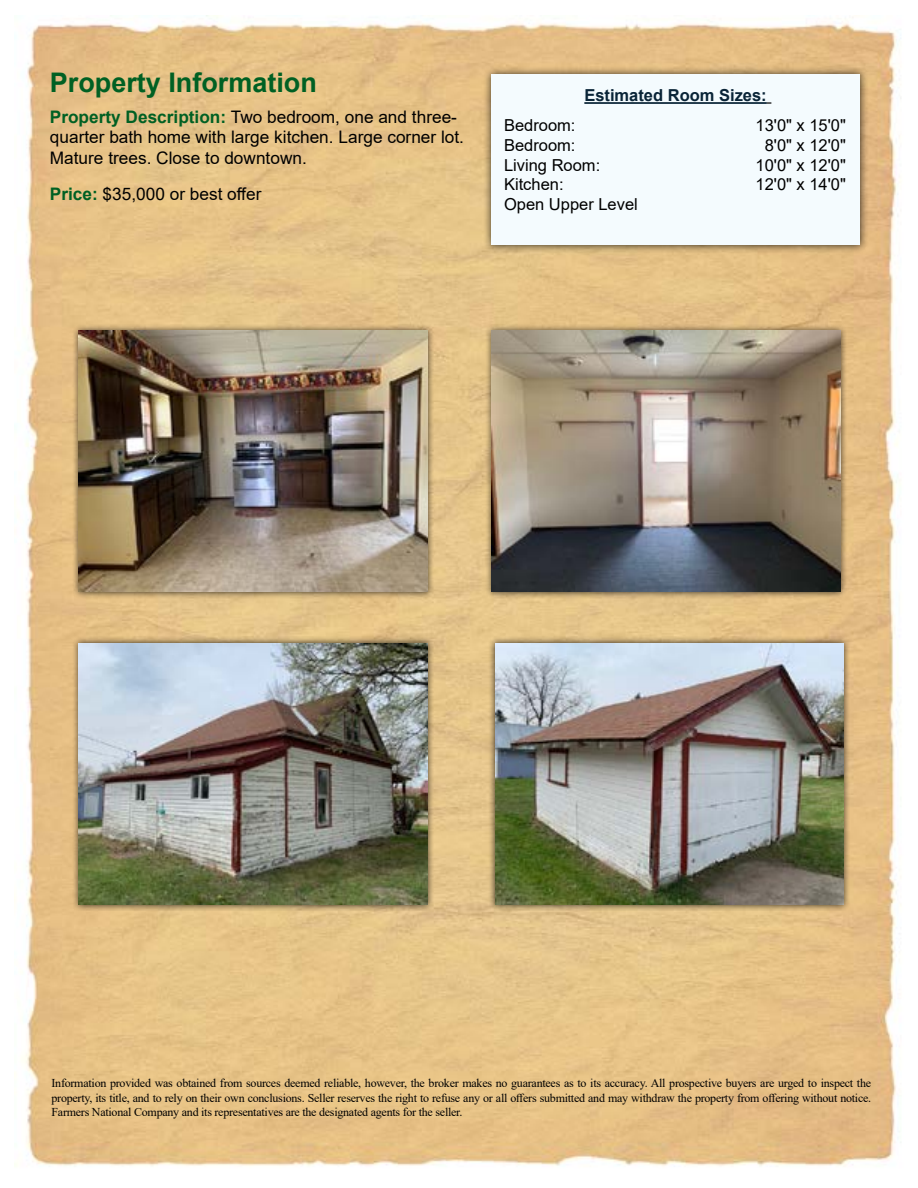
<style>
.page{position:relative;width:918px;height:1188px;background:#fff}
.page>*{position:absolute;margin:0;border:0;box-sizing:border-box;transform-origin:0 0}
.t1{font:700 27px "Arial";color:#006023}
.t2{font:17.25px/20.7px "Arial";color:#000}
.t3{font:16.5px "Arial";color:#000}
.t4{font:700 16.5px "Arial";color:#092437}
.t5{font:12px/14.4px "Times New Roman";letter-spacing:-.02em;color:#000;text-align:justify}
.s1{font-weight:700;color:#006023}
</style>
<div class="page">
<img style="left:14px;top:15px;width:887px;height:1152px">
<div style="left:483px;top:66px;width:386px;height:188px;background:#000;opacity:.75"></div>
<div style="left:491px;top:74px;width:369px;height:171px;background:#f4fbfe"></div>
<hr style="left:584px;top:102px;width:183px;height:2px;background:#092437">
<div style="left:73px;top:324px;width:361px;height:275px;background:#000;opacity:.75"></div>
<img style="left:79px;top:331px;width:349px;height:261px">
<div style="left:485px;top:324px;width:362px;height:275px;background:#000;opacity:.75"></div>
<img style="left:492px;top:331px;width:348px;height:261px">
<div style="left:73px;top:637px;width:361px;height:274px;background:#000;opacity:.75"></div>
<img style="left:79px;top:643px;width:349px;height:262px">
<div style="left:489px;top:637px;width:361px;height:274px;background:#000;opacity:.75"></div>
<img style="left:495px;top:643px;width:349px;height:262px">
<h1 class="t1" style="left:50px;top:63px;width:269px">Property Information</h1>
<h2 class="t2" style="left:50px;top:106px;width:416px"><span class="s1">Property Description:</span> Two bedroom, one and three&shy;quarter bath home with large kitchen. Large corner lot.<br>Mature trees. Close to downtown.</h2>
<h2 class="t2" style="left:50px;top:183px;width:213px"><span class="s1">Price:</span> $35,000 or best offer</h2>
<h3 class="t4" style="left:584px;top:84px;width:184px">Estimated Room Sizes:</h3>
<h3 class="t3" style="left:504px;top:114px;width:73px">Bedroom:</h3>
<h3 class="t3" style="left:756px;top:114px;width:92px">13'0" x 15'0"</h3>
<h3 class="t3" style="left:504px;top:134px;width:73px">Bedroom:</h3>
<h3 class="t3" style="left:765px;top:134px;width:83px">8'0" x 12'0"</h3>
<h3 class="t3" style="left:504px;top:153px;width:98px">Living Room:</h3>
<h3 class="t3" style="left:756px;top:153px;width:92px">10'0" x 12'0"</h3>
<h3 class="t3" style="left:504px;top:173px;width:61px">Kitchen:</h3>
<h3 class="t3" style="left:756px;top:173px;width:92px">12'0" x 14'0"</h3>
<h3 class="t3" style="left:504px;top:193px;width:135px">Open Upper Level</h3>
<p class="t5" style="left:52px;top:1076px;width:821px">Information provided was obtained from sources deemed reliable, however, the broker makes no guarantees as to its accuracy. All prospective buyers are urged to inspect the property, its title, and to rely on their own conclusions. Seller reserves the right to refuse any or all offers submitted and may withdraw the property from offering without notice.<br>Farmers National Company and its representatives are the designated agents for the seller.</p>
</div>
